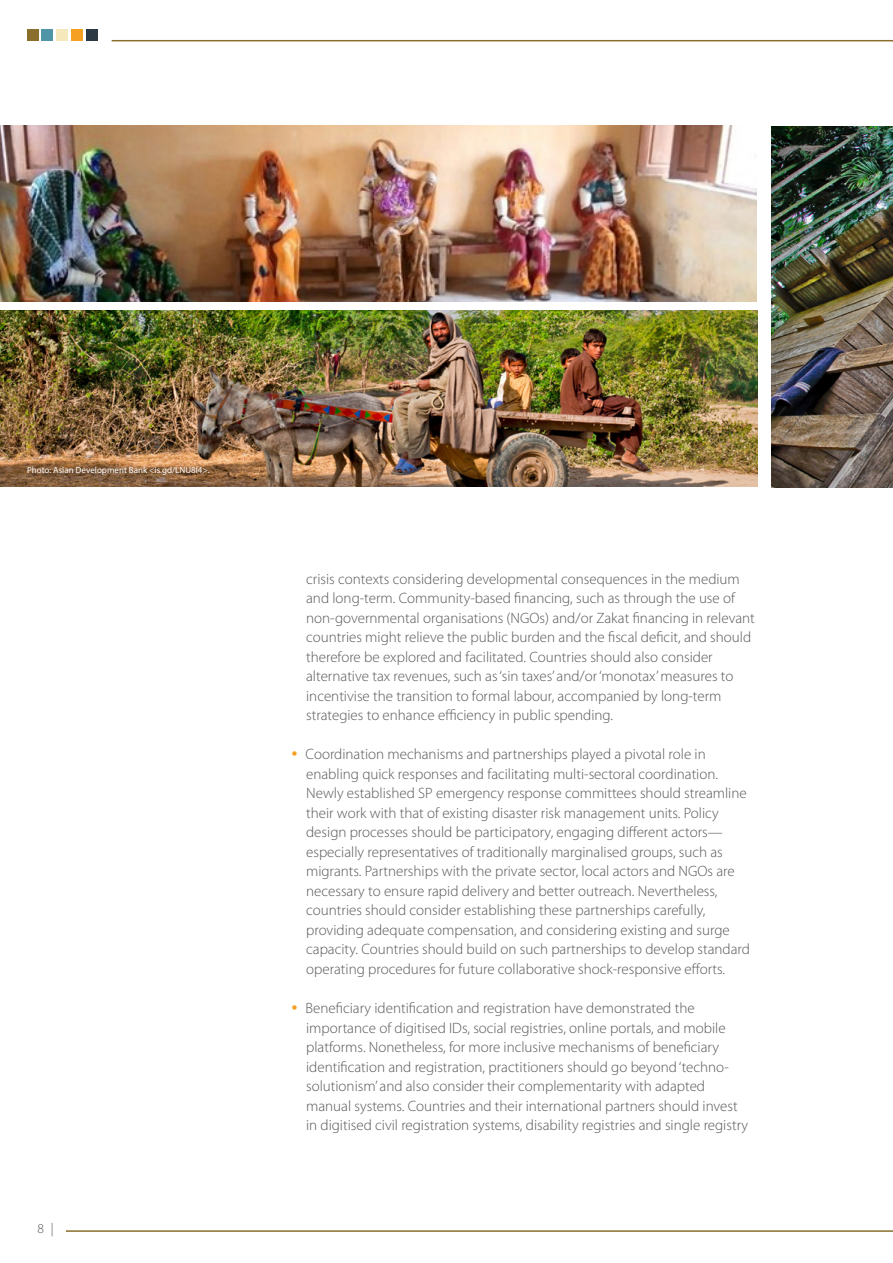
<style>
.page{position:relative;width:893px;height:1263px;background:#fff}
.page>*{position:absolute;margin:0;border:0;box-sizing:border-box;transform-origin:0 0}
.t1{font:300 15px/19.5px "Myriad Pro";color:#575756}
.t2{font:300 13.5px "Myriad Pro";color:#575756}
.t3{font:9px "Myriad Pro";color:#fff}
</style>
<div class="page">
<div style="left:86px;top:30px;width:11px;height:11px;background:#2b3944"></div>
<div style="left:71px;top:30px;width:12px;height:11px;background:#f6a023"></div>
<div style="left:57px;top:30px;width:11px;height:11px;background:#f5e8bb"></div>
<div style="left:42px;top:30px;width:11px;height:11px;background:#5094a7"></div>
<div style="left:27px;top:30px;width:11px;height:11px;background:#896f2b"></div>
<hr style="left:112px;top:40px;width:781px;height:1px;background:#896f2b">
<hr style="left:66px;top:1230px;width:827px;height:2px;background:#896f2b">
<img style="left:772px;top:126px;width:121px;height:361px">
<img style="left:0;top:125px;width:757px;height:176px">
<img style="left:0;top:310px;width:757px;height:176px">
<p class="t3" style="left:27px;top:465px;width:184px">Photo: Asian Development Bank &lt;is.gd/LNU8l4&gt;.</p>
<p class="t2" style="left:38px;top:1220px;width:18px">8 |</p>
<p class="t1" style="left:306px;top:569px;width:450px">crisis contexts considering developmental consequences in the medium and long-term. Community-based financing, such as through the use of non-governmental organisations (NGOs) and/or Zakat financing in relevant countries might relieve the public burden and the fiscal deficit, and should therefore be explored and facilitated. Countries should also consider alternative tax revenues, such as ‘sin taxes’ and/or ‘monotax’ measures to incentivise the transition to formal labour, accompanied by long-term strategies to enhance efficiency in public spending.</p>
<p class="t1" style="left:306px;top:744px;width:446px">Coordination mechanisms and partnerships played a pivotal role in enabling quick responses and facilitating multi-sectoral coordination.<br>Newly established SP emergency response committees should streamline their work with that of existing disaster risk management units. Policy design processes should be participatory, engaging different actors— especially representatives of traditionally marginalised groups, such as migrants. Partnerships with the private sector, local actors and NGOs are necessary to ensure rapid delivery and better outreach. Nevertheless, countries should consider establishing these partnerships carefully, providing adequate compensation, and considering existing and surge capacity. Countries should build on such partnerships to develop standard operating procedures for future collaborative shock-responsive efforts.</p>
<p class="t1" style="left:306px;top:998px;width:444px">Beneficiary identification and registration have demonstrated the importance of digitised IDs, social registries, online portals, and mobile platforms. Nonetheless, for more inclusive mechanisms of beneficiary identification and registration, practitioners should go beyond ‘techno&shy;solutionism’ and also consider their complementarity with adapted manual systems. Countries and their international partners should invest in digitised civil registration systems, disability registries and single registry</p>
</div>
